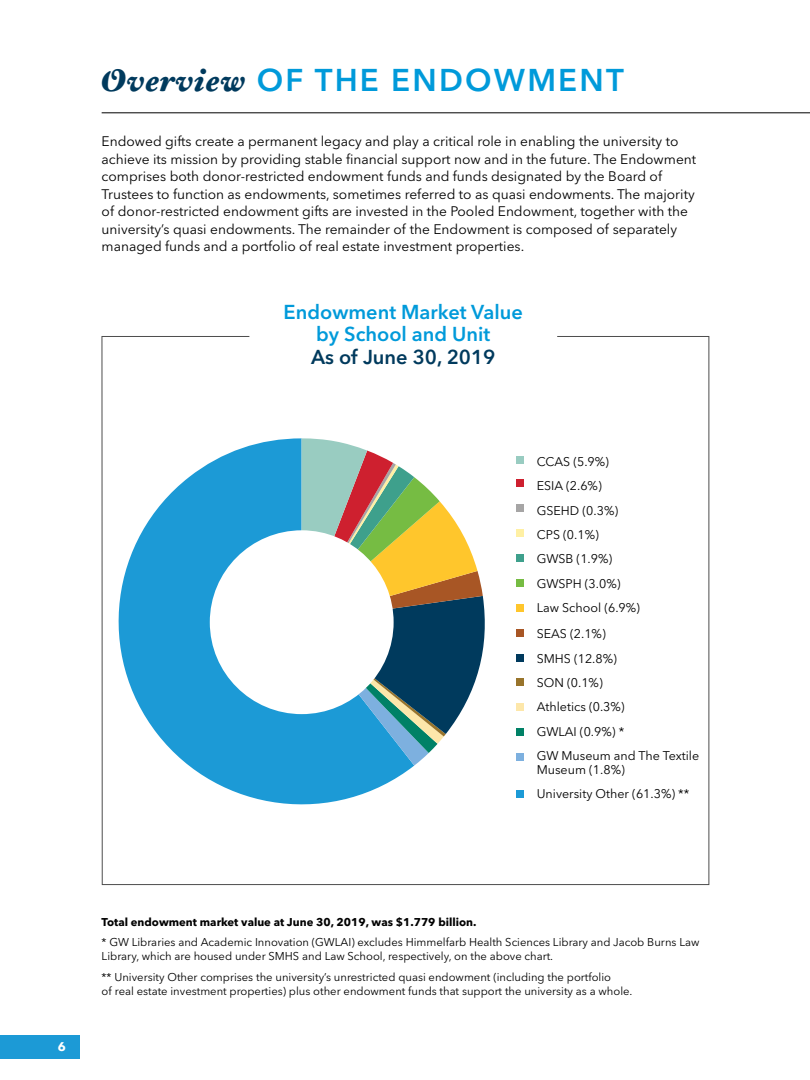
<style>
.page{position:relative;width:810px;height:1080px;background:#fff}
.page>*{position:absolute;margin:0;border:0;box-sizing:border-box;transform-origin:0 0}
.t1{font:600 31.25px "Avenir Next LT Pro";letter-spacing:.07em;color:#009ada}
.t2{font:600 20px/22.5px "Avenir Next LT Pro";color:#009ada;text-align:center}
.t3{font:600 20px "Avenir Next LT Pro";color:#003a5d}
.t4{font:13.75px/17.5px "Avenir Next LT Pro";color:#000}
.t5{font:12.5px/24.4px "Avenir Next LT Pro";color:#000}
.t6{font:700 12.5px "Avenir Next LT Pro";color:#fff}
.t7{font:11.25px/13.8px "Avenir Next LT Pro";color:#000}
.t8{font:700 11.25px "Avenir Next LT Pro";color:#000}
.s1{font-family:"Hoefler Text Black Italic Swash";font-weight:400;color:#003a5d}
</style>
<div class="page">
<div style="left:0;top:1035px;width:80px;height:24px;background:#1c9ad6"></div>
<svg style="left:101px;top:336px;width:609px;height:549px"></svg>
<div style="left:517px;top:456px;width:7px;height:7px;background:#99ccc1"></div>
<div style="left:517px;top:479px;width:7px;height:8px;background:#ce202f"></div>
<div style="left:517px;top:504px;width:7px;height:8px;background:#a6a5a5"></div>
<div style="left:517px;top:529px;width:7px;height:8px;background:#fff0a4"></div>
<div style="left:517px;top:554px;width:7px;height:8px;background:#3ea08c"></div>
<div style="left:517px;top:579px;width:7px;height:8px;background:#76bc43"></div>
<div style="left:517px;top:604px;width:7px;height:8px;background:#ffc62c"></div>
<div style="left:517px;top:630px;width:7px;height:7px;background:#a85625"></div>
<div style="left:517px;top:655px;width:7px;height:7px;background:#003a5d"></div>
<div style="left:517px;top:678px;width:7px;height:7px;background:#98742b"></div>
<div style="left:517px;top:703px;width:7px;height:7px;background:#fde7aa"></div>
<div style="left:517px;top:728px;width:7px;height:7px;background:#008166"></div>
<div style="left:517px;top:753px;width:7px;height:7px;background:#7db0df"></div>
<div style="left:517px;top:790px;width:7px;height:8px;background:#1c9ad6"></div>
<hr style="left:102px;top:112px;width:708px;height:1px;background:#000">
<div style="left:210px;top:530px;width:184px;height:184px;background:#fff;border-radius:50%"></div>
<h1 class="t1" style="left:102px;top:61px;width:524px"><span class="s1">Overview</span> OF THE ENDOWMENT</h1>
<p class="t4" style="left:102px;top:133px;width:596px">Endowed gifts create a permanent legacy and play a critical role in enabling the university to achieve its mission by providing stable financial support now and in the future. The Endowment comprises both donor-restricted endowment funds and funds designated by the Board of Trustees to function as endowments, sometimes referred to as quasi endowments. The majority of donor-restricted endowment gifts are invested in the Pooled Endowment, together with the university’s quasi endowments. The remainder of the Endowment is composed of separately managed funds and a portfolio of real estate investment properties.</p>
<h2 class="t2" style="left:284px;top:300px;width:241px">Endowment Market Value by School and Unit</h2>
<h2 class="t3" style="left:311px;top:345px;width:186px">As of June 30, 2019</h2>
<p class="t5" style="left:537px;top:449px;width:105px">CCAS (5.9%)<br>ESIA (2.6%)<br>GSEHD (0.3%)<br>CPS (0.1%)<br>GWSB (1.9%)<br>GWSPH (3.0%)<br>Law School (6.9%)</p>
<p class="t5" style="left:537px;top:622px;width:164px">SEAS (2.1%)<br>SMHS (12.8%)<br>SON (0.1%)<br>Athletics (0.3%)<br>GWLAI (0.9%) *<br>GW Museum and The Textile</p>
<p class="t5" style="left:537px;top:758px;width:154px">Museum (1.8%)<br>University Other (61.3%) **</p>
<p class="t6" style="left:58px;top:1039px;width:10px">6</p>
<p class="t8" style="left:102px;top:915px;width:376px">Total endowment market value at June 30, 2019, was $1.779 billion.</p>
<p class="t7" style="left:102px;top:935px;width:599px">* GW Libraries and Academic Innovation (GWLAI) excludes Himmelfarb Health Sciences Library and Jacob Burns Law<br>Library, which are housed under SMHS and Law School, respectively, on the above chart.</p>
<p class="t7" style="left:102px;top:970px;width:532px">** University Other comprises the university’s unrestricted quasi endowment (including the portfolio<br>of real estate investment properties) plus other endowment funds that support the university as a whole.</p>
</div>
